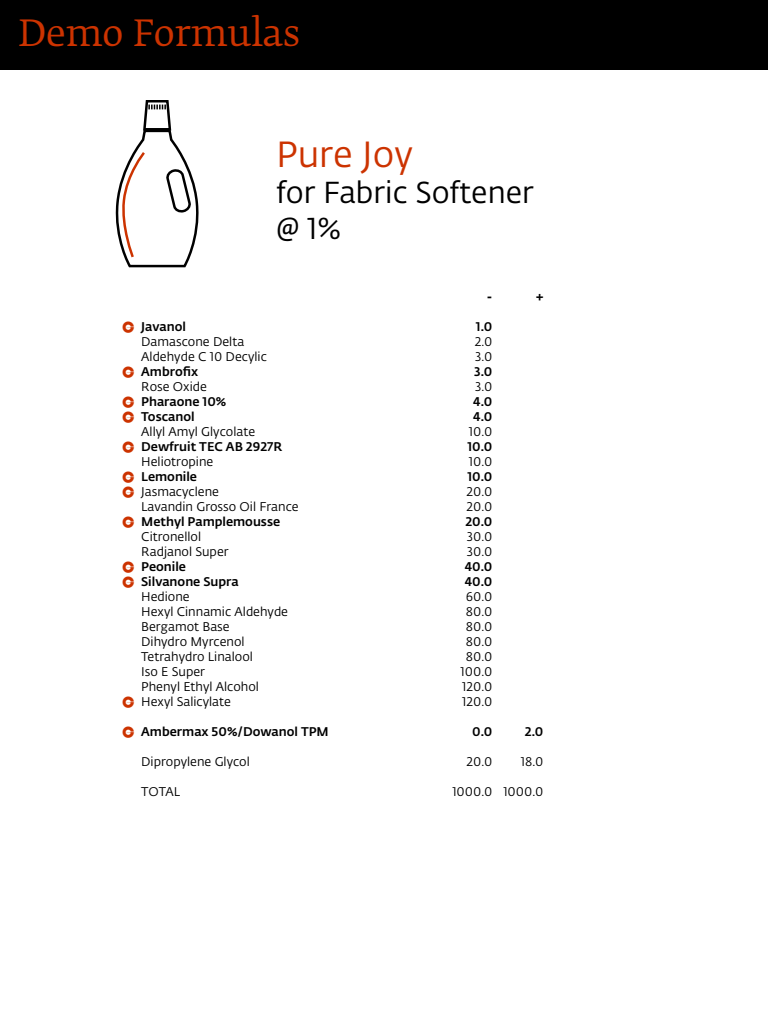
<style>
.page{position:relative;width:768px;height:1024px;background:#fff}
.page>*{position:absolute;margin:0;border:0;box-sizing:border-box;transform-origin:0 0}
.t1{font:36px "Fedra Serif B Pro";color:#c30}
.t2{font:36px "Fedra Sans Alt Pro Book LF";color:#c30}
.t3{font:30px "Fedra Sans Alt Pro Book LF";color:#000}
.t4{font:12.5px "Fedra Sans Alt Pro Book LF";color:#000}
.t5{font:12.5px "Fedra Sans Alt Pro Med LF";color:#000}
.t6{font:12.5px "Givaubats";color:#c30}
.t7{font:12.5px "Fedra Sans Alt Pro Bold LF";color:#000}
</style>
<div class="page">
<div style="left:0;top:0;width:768px;height:70px;background:#000"></div>
<svg style="left:115px;top:100px;width:84px;height:168px"></svg>
<p class="t1" style="left:18px;top:13px;width:284px">Demo Formulas</p>
<p class="t2" style="left:276px;top:129px;width:138px">Pure Joy</p>
<p class="t3" style="left:276px;top:172px;width:259px">for Fabric Softener</p>
<p class="t3" style="left:276px;top:208px;width:67px">@ 1%</p>
<p class="t6" style="left:122px;top:322px;width:14px">N</p>
<p class="t6" style="left:122px;top:367px;width:14px">N</p>
<p class="t6" style="left:122px;top:397px;width:14px">N</p>
<p class="t6" style="left:122px;top:412px;width:14px">N</p>
<p class="t6" style="left:122px;top:442px;width:14px">N</p>
<p class="t6" style="left:122px;top:472px;width:14px">N</p>
<p class="t6" style="left:122px;top:487px;width:14px">N</p>
<p class="t6" style="left:122px;top:517px;width:14px">N</p>
<p class="t6" style="left:122px;top:562px;width:14px">N</p>
<p class="t6" style="left:122px;top:577px;width:14px">N</p>
<p class="t5" style="left:141px;top:317px;width:46px">Javanol</p>
<p class="t4" style="left:141px;top:333px;width:105px">Damascone Delta</p>
<p class="t4" style="left:141px;top:348px;width:127px">Aldehyde C 10 Decylic</p>
<p class="t5" style="left:141px;top:362px;width:58px">Ambrofix</p>
<p class="t4" style="left:141px;top:378px;width:67px">Rose Oxide</p>
<p class="t5" style="left:141px;top:392px;width:87px">Pharaone 10%</p>
<p class="t5" style="left:141px;top:407px;width:55px">Toscanol</p>
<p class="t4" style="left:141px;top:423px;width:115px">Allyl Amyl Glycolate</p>
<p class="t5" style="left:141px;top:437px;width:143px">Dewfruit TEC AB 2927R</p>
<p class="t4" style="left:141px;top:453px;width:74px">Heliotropine</p>
<p class="t5" style="left:141px;top:467px;width:57px">Lemonile</p>
<p class="t4" style="left:141px;top:483px;width:79px">Jasmacyclene</p>
<p class="t4" style="left:141px;top:498px;width:159px">Lavandin Grosso Oil France</p>
<p class="t5" style="left:141px;top:512px;width:140px">Methyl Pamplemousse</p>
<p class="t4" style="left:141px;top:528px;width:61px">Citronellol</p>
<p class="t4" style="left:141px;top:543px;width:89px">Radjanol Super</p>
<p class="t5" style="left:141px;top:557px;width:46px">Peonile</p>
<p class="t5" style="left:141px;top:572px;width:99px">Silvanone Supra</p>
<p class="t4" style="left:141px;top:588px;width:50px">Hedione</p>
<p class="t4" style="left:141px;top:603px;width:148px">Hexyl Cinnamic Aldehyde</p>
<p class="t4" style="left:141px;top:618px;width:90px">Bergamot Base</p>
<p class="t4" style="left:141px;top:633px;width:105px">Dihydro Myrcenol</p>
<p class="t4" style="left:141px;top:648px;width:113px">Tetrahydro Linalool</p>
<p class="t4" style="left:141px;top:663px;width:65px">Iso E Super</p>
<p class="t4" style="left:141px;top:678px;width:119px">Phenyl Ethyl Alcohol</p>
<p class="t4" style="left:141px;top:693px;width:91px">Hexyl Salicylate</p>
<p class="t5" style="left:141px;top:722px;width:189px">Ambermax 50%/Dowanol TPM</p>
<p class="t4" style="left:141px;top:753px;width:110px">Dipropylene Glycol</p>
<p class="t4" style="left:141px;top:783px;width:40px">TOTAL</p>
<p class="t6" style="left:122px;top:697px;width:14px">N</p>
<p class="t6" style="left:122px;top:727px;width:14px">N</p>
<p class="t7" style="left:487px;top:286px;width:7px">-</p>
<p class="t5" style="left:476px;top:317px;width:18px">1.0</p>
<p class="t4" style="left:475px;top:333px;width:19px">2.0</p>
<p class="t4" style="left:475px;top:348px;width:19px">3.0</p>
<p class="t5" style="left:474px;top:362px;width:20px">3.0</p>
<p class="t4" style="left:475px;top:378px;width:19px">3.0</p>
<p class="t5" style="left:473px;top:392px;width:21px">4.0</p>
<p class="t5" style="left:473px;top:407px;width:21px">4.0</p>
<p class="t4" style="left:469px;top:423px;width:25px">10.0</p>
<p class="t5" style="left:467px;top:437px;width:26px">10.0</p>
<p class="t4" style="left:469px;top:453px;width:25px">10.0</p>
<p class="t5" style="left:467px;top:467px;width:26px">10.0</p>
<p class="t4" style="left:467px;top:483px;width:27px">20.0</p>
<p class="t4" style="left:467px;top:498px;width:27px">20.0</p>
<p class="t5" style="left:465px;top:512px;width:29px">20.0</p>
<p class="t4" style="left:467px;top:528px;width:27px">30.0</p>
<p class="t4" style="left:467px;top:543px;width:27px">30.0</p>
<p class="t5" style="left:465px;top:557px;width:29px">40.0</p>
<p class="t5" style="left:465px;top:572px;width:29px">40.0</p>
<p class="t4" style="left:466px;top:588px;width:28px">60.0</p>
<p class="t4" style="left:466px;top:603px;width:28px">80.0</p>
<p class="t4" style="left:466px;top:618px;width:28px">80.0</p>
<p class="t4" style="left:466px;top:633px;width:28px">80.0</p>
<p class="t4" style="left:466px;top:648px;width:28px">80.0</p>
<p class="t4" style="left:461px;top:663px;width:33px">100.0</p>
<p class="t4" style="left:462px;top:678px;width:32px">120.0</p>
<p class="t4" style="left:462px;top:693px;width:32px">120.0</p>
<p class="t5" style="left:472px;top:722px;width:22px">0.0</p>
<p class="t4" style="left:467px;top:753px;width:27px">20.0</p>
<p class="t4" style="left:452px;top:783px;width:42px">1000.0</p>
<p class="t7" style="left:536px;top:286px;width:9px">+</p>
<p class="t5" style="left:525px;top:722px;width:20px">2.0</p>
<p class="t4" style="left:521px;top:753px;width:24px">18.0</p>
<p class="t4" style="left:503px;top:783px;width:42px">1000.0</p>
</div>
